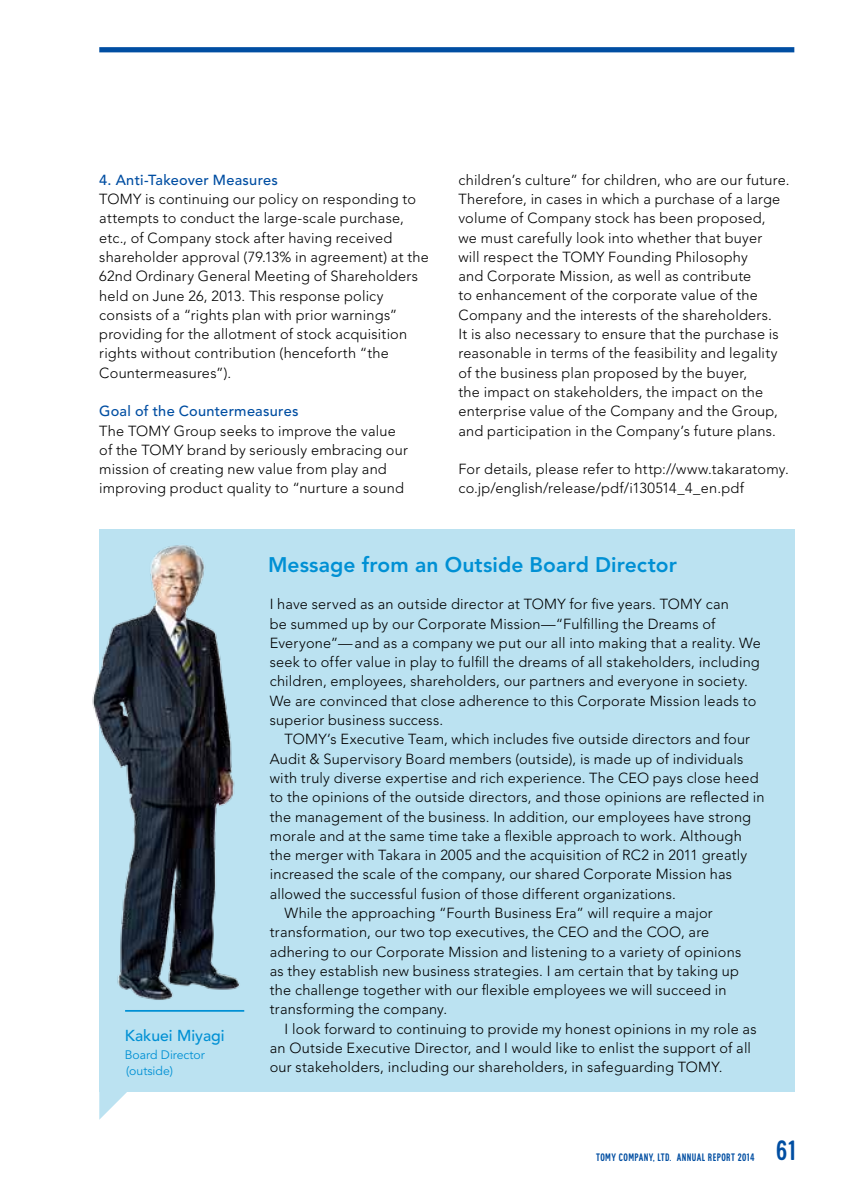
<style>
.page{position:relative;width:844px;height:1191px;background:#fff}
.page>*{position:absolute;margin:0;border:0;box-sizing:border-box;transform-origin:0 0}
.t1{font:27.12px "Colaba";color:#004ea2}
.t2{font:800 21px "Avenir";letter-spacing:.005em;color:#0090d4}
.t3{font:500 15.75px "Avenir";color:#0090d4}
.t4{font:300 14.53px/19.2px "Avenir";letter-spacing:.015em;color:#000}
.t5{font:500 14.53px "Avenir";letter-spacing:.015em;color:#004ea2}
.t6{font:12.25px/15.6px "Avenir";color:#0090d4}
.t7{font:10.5px "Colaba";letter-spacing:.04em;color:#004ea2}
</style>
<div class="page">
<div style="left:99px;top:529px;width:695px;height:562px;background:#bbe2f1"></div>
<div style="left:99px;top:47px;width:695px;height:5px;background:#004ea2"></div>
<img style="left:92px;top:545px;width:148px;height:455px">
<svg style="left:99px;top:1091px;width:34px;height:28px"></svg>
<hr style="left:125px;top:1010px;width:119px;height:1px;background:#0090d4">
<p class="t5" style="left:99px;top:171px;width:180px">4. Anti-Takeover Measures</p>
<p class="t4" style="left:99px;top:189px;width:331px">TOMY is continuing our policy on responding to attempts to conduct the large-scale purchase, etc., of Company stock after having received shareholder approval (79.13% in agreement) at the 62nd Ordinary General Meeting of Shareholders held on June 26, 2013. This response policy consists of a “rights plan with prior warnings” providing for the allotment of stock acquisition rights without contribution (henceforth “the Countermeasures”).</p>
<p class="t5" style="left:99px;top:403px;width:201px">Goal of the Countermeasures</p>
<p class="t4" style="left:99px;top:421px;width:310px">The TOMY Group seeks to improve the value of the TOMY brand by seriously embracing our mission of creating new value from play and improving product quality to “nurture a sound</p>
<p class="t4" style="left:458px;top:170px;width:332px">children’s culture” for children, who are our future.<br>Therefore, in cases in which a purchase of a large volume of Company stock has been proposed,<br>we must carefully look into whether that buyer<br>will respect the TOMY Founding Philosophy<br>and Corporate Mission, as well as contribute<br>to enhancement of the corporate value of the Company and the interests of the shareholders.<br>It is also necessary to ensure that the purchase is reasonable in terms of the feasibility and legality of the business plan proposed by the buyer,<br>the impact on stakeholders, the impact on the enterprise value of the Company and the Group, and participation in the Company’s future plans.</p>
<p class="t4" style="left:458px;top:459px;width:332px">For details, please refer to http://www.takaratomy. co.jp/english/release/pdf/i130514_4_en.pdf</p>
<p class="t3" style="left:125px;top:1026px;width:101px">Kakuei Miyagi</p>
<p class="t6" style="left:125px;top:1047px;width:82px">Board Director (outside)</p>
<h2 class="t2" style="left:268px;top:552px;width:410px">Message from an Outside Board Director</h2>
<p class="t4" style="left:270px;top:594px;width:492px">I have served as an outside director at TOMY for five years. TOMY can<br>be summed up by our Corporate Mission—“Fulfilling the Dreams of Everyone”— and as a company we put our all into making that a reality. We seek to offer value in play to fulfill the dreams of all stakeholders, including children, employees, shareholders, our partners and everyone in society.<br>We are convinced that close adherence to this Corporate Mission leads to superior business success.</p>
<p class="t4" style="left:284px;top:729px;width:467px">TOMY’s Executive Team, which includes five outside directors and four</p>
<p class="t4" style="left:270px;top:749px;width:475px">Audit &amp; Supervisory Board members (outside), is made up of individuals</p>
<p class="t4" style="left:270px;top:768px;width:490px">with truly diverse expertise and rich experience. The CEO pays close heed</p>
<p class="t4" style="left:270px;top:787px;width:496px">to the opinions of the outside directors, and those opinions are reflected in</p>
<p class="t4" style="left:270px;top:807px;width:482px">the management of the business. In addition, our employees have strong</p>
<p class="t4" style="left:270px;top:826px;width:473px">morale and at the same time take a flexible approach to work. Although</p>
<p class="t4" style="left:270px;top:845px;width:479px">the merger with Takara in 2005 and the acquisition of RC2 in 2011 greatly</p>
<p class="t4" style="left:270px;top:864px;width:464px">increased the scale of the company, our shared Corporate Mission has</p>
<p class="t4" style="left:270px;top:884px;width:407px">allowed the successful fusion of those different organizations.</p>
<p class="t4" style="left:284px;top:903px;width:429px">While the approaching “Fourth Business Era” will require a major</p>
<p class="t4" style="left:270px;top:922px;width:441px">transformation, our two top executives, the CEO and the COO, are</p>
<p class="t4" style="left:270px;top:942px;width:473px">adhering to our Corporate Mission and listening to a variety of opinions</p>
<p class="t4" style="left:270px;top:961px;width:470px">as they establish new business strategies. I am certain that by taking up</p>
<p class="t4" style="left:270px;top:980px;width:458px">the challenge together with our flexible employees we will succeed in</p>
<p class="t4" style="left:270px;top:999px;width:179px">transforming the company.</p>
<p class="t4" style="left:284px;top:1019px;width:473px">I look forward to continuing to provide my honest opinions in my role as</p>
<p class="t4" style="left:270px;top:1038px;width:482px">an Outside Executive Director, and I would like to enlist the support of all</p>
<p class="t4" style="left:270px;top:1057px;width:454px">our stakeholders, including our shareholders, in safeguarding TOMY.</p>
<p class="t7" style="left:596px;top:1151px;width:160px">TOMY COMPANY, LTD. ANNUAL REPORT 2014</p>
<h1 class="t1" style="left:776px;top:1135px;width:21px">61</h1>
</div>
